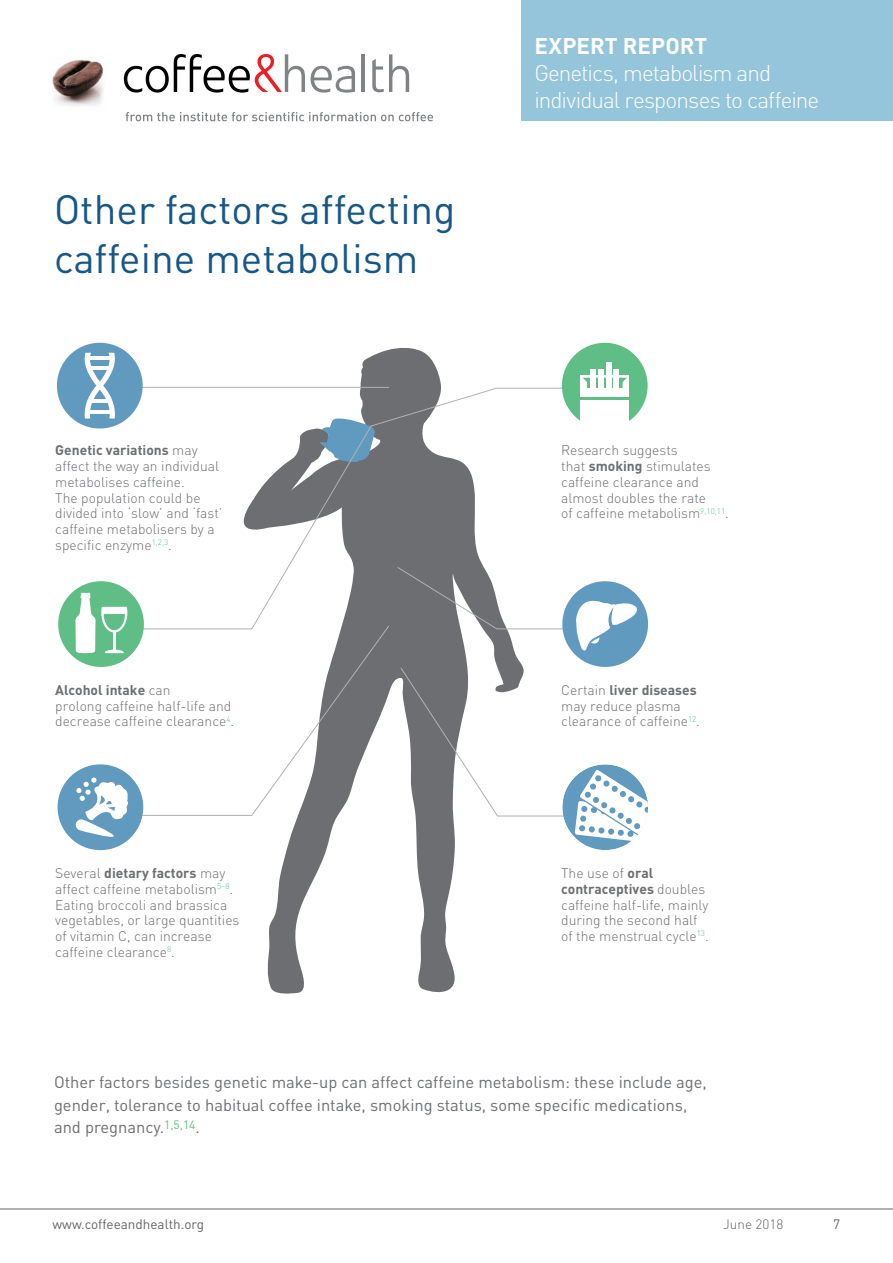
<style>
.page{position:relative;width:893px;height:1263px;background:#fff}
.page>*{position:absolute;margin:0;border:0;box-sizing:border-box;transform-origin:0 0}
.t1{font:40.5px/48.6px "DIN";color:#165788}
.t2{font:300 22.5px/27px "DIN";letter-spacing:-.04em;color:#fff}
.t3{font:700 22.5px "DIN";color:#fff}
.t4{font:16.5px/22.5px "DIN";color:#6d6e71}
.t5{font:300 13.8px/15.8px "DIN";color:#6d6e71}
.t6{font:13.5px "DIN";color:#636466}
.t7{font:300 13.5px "DIN";color:#636466}
.s1{font-weight:700}
</style>
<div class="page">
<hr style="left:0;top:1209px;width:893px;height:1px;background:#636466">
<div style="left:522px;top:0;width:371px;height:121px;background:#95c5da"></div>
<svg style="left:124px;top:54px;width:181px;height:39px"></svg>
<svg style="left:311px;top:66px;width:44px;height:27px"></svg>
<hr style="left:362px;top:54px;width:3px;height:38px;background:#808285">
<svg style="left:372px;top:54px;width:37px;height:38px"></svg>
<img style="left:50px;top:59px;width:54px;height:47px">
<svg style="left:126px;top:112px;width:307px;height:9px"></svg>
<svg style="left:223px;top:347px;width:300px;height:647px"></svg>
<svg style="left:136px;top:425px;width:236px;height:200px"></svg>
<svg style="left:127px;top:625px;width:262px;height:191px"></svg>
<hr style="left:130px;top:387px;width:259px;height:1px;background:#b1b1b1">
<div style="left:58px;top:581px;width:86px;height:86px;background:#5fbe86;border-radius:50%"></div>
<svg style="left:75px;top:593px;width:52px;height:60px"></svg>
<div style="left:57px;top:343px;width:86px;height:85px;background:#609abf;border-radius:50%"></div>
<svg style="left:84px;top:353px;width:31px;height:65px"></svg>
<hr style="left:91px;top:367px;width:18px;height:3px;background:#fff">
<hr style="left:88px;top:356px;width:24px;height:4px;background:#fff">
<hr style="left:91px;top:400px;width:18px;height:3px;background:#fff">
<hr style="left:88px;top:410px;width:24px;height:4px;background:#fff">
<div style="left:58px;top:764px;width:85px;height:86px;background:#609abf;border-radius:50%"></div>
<svg style="left:75px;top:777px;width:55px;height:62px"></svg>
<div style="left:562px;top:343px;width:86px;height:85px;background:#5fbe86;border-radius:50%"></div>
<svg style="left:580px;top:375px;width:49px;height:47px"></svg>
<svg style="left:313px;top:378px;width:314px;height:85px"></svg>
<div style="left:590px;top:369px;width:6px;height:28px;background:#fff"></div>
<div style="left:598px;top:369px;width:6px;height:28px;background:#fff"></div>
<div style="left:606px;top:362px;width:5px;height:28px;background:#fff"></div>
<div style="left:613px;top:369px;width:6px;height:28px;background:#fff"></div>
<hr style="left:577px;top:397px;width:55px;height:2px;background:#5fbe86">
<div style="left:562px;top:581px;width:86px;height:86px;background:#609abf;border-radius:50%"></div>
<svg style="left:397px;top:567px;width:245px;height:86px"></svg>
<svg style="left:400px;top:667px;width:248px;height:183px"></svg>
<h1 class="t1" style="left:54px;top:185px;width:403px">Other factors affecting caffeine metabolism</h1>
<h2 class="t3" style="left:534px;top:31px;width:175px">EXPERT REPORT</h2>
<h2 class="t2" style="left:534px;top:59px;width:286px">Genetics, metabolism and individual responses to caffeine</h2>
<p class="t5" style="left:55px;top:442px;width:169px"><span class="s1">Genetic variations</span> may affect the way an individual metabolises caffeine.<br>The population could be divided into ‘slow’ and ‘fast’ caffeine metabolisers by a specific enzyme<sup>1,2,3</sup>.</p>
<p class="t5" style="left:561px;top:442px;width:169px">Research suggests<br>that <span class="s1">smoking</span> stimulates caffeine clearance and almost doubles the rate<br>of caffeine metabolism<sup>9,10,11</sup>.</p>
<p class="t5" style="left:55px;top:682px;width:180px"><span class="s1">Alcohol intake</span> can<br>prolong caffeine half-life and decrease caffeine clearance<sup>4</sup>.</p>
<p class="t5" style="left:561px;top:682px;width:140px">Certain <span class="s1">liver diseases </span>may reduce plasma clearance of caffeine<sup>12</sup>.</p>
<p class="t5" style="left:55px;top:865px;width:186px">Several <span class="s1">dietary factors</span> may affect caffeine metabolism<sup>5–8</sup>.<br>Eating broccoli and brassica vegetables, or large quantities of vitamin C, can increase caffeine clearance<sup>8</sup>.</p>
<p class="t5" style="left:561px;top:865px;width:149px">The use of <span class="s1">oral contraceptives</span> doubles caffeine half-life, mainly during the second half of the menstrual cycle<sup>13</sup>.</p>
<p class="t4" style="left:54px;top:1071px;width:654px">Other factors besides genetic make-up can affect caffeine metabolism: these include age, gender, tolerance to habitual coffee intake, smoking status, some specific medications, and pregnancy.<sup>1,5,14</sup>.</p>
<p class="t6" style="left:53px;top:1215px;width:153px">www.coffeeandhealth.org</p>
<p class="t7" style="left:723px;top:1215px;width:62px">June 2018</p>
<p class="t6" style="left:833px;top:1215px;width:9px">7</p>
</div>
